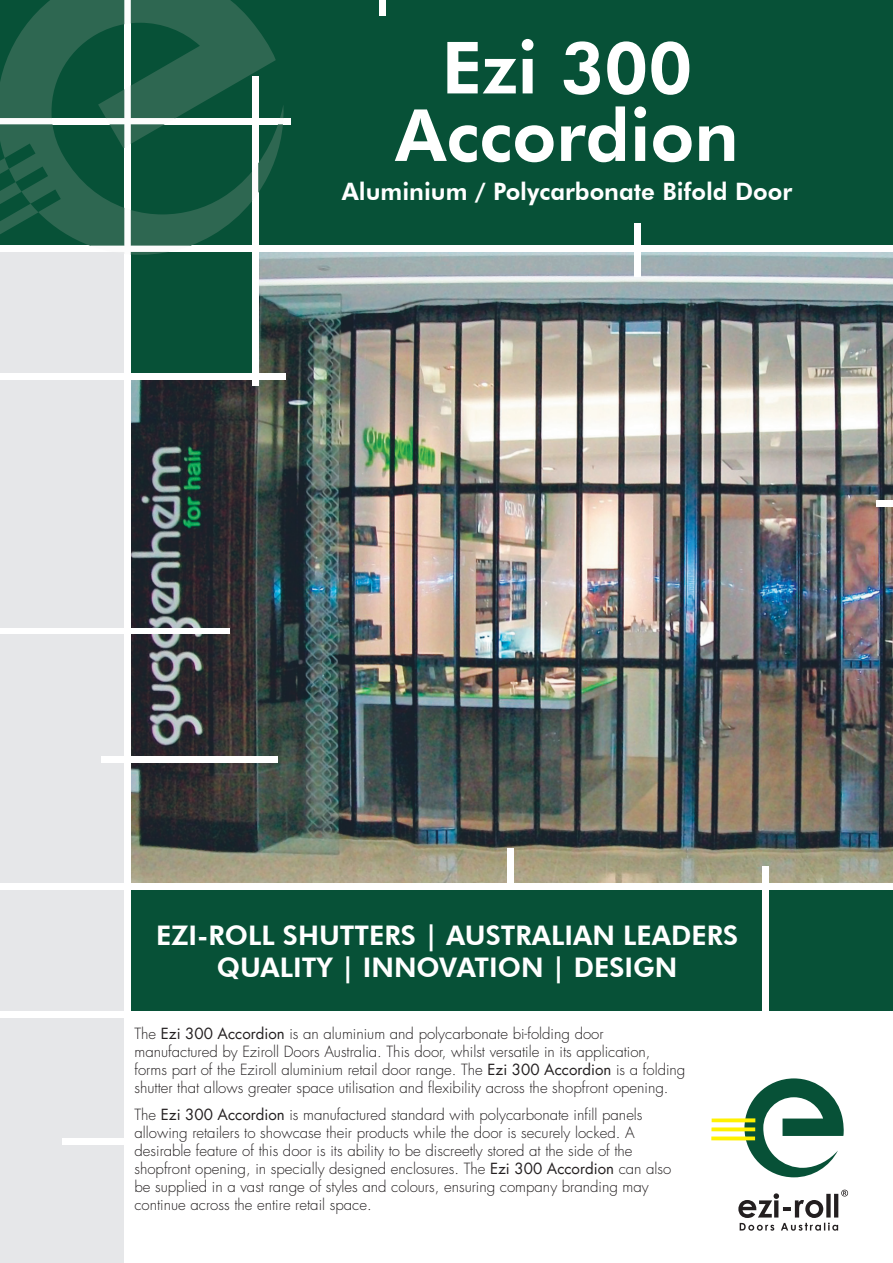
<style>
.page{position:relative;width:893px;height:1263px;background:#fff}
.page>*{position:absolute;margin:0;border:0;box-sizing:border-box;transform-origin:0 0}
.t1{font:800 72px/67.5px "Futura BT";color:#fff;text-align:center}
.t2{font:800 27px/32.4px "Futura BT";color:#fff;text-align:center}
.t3{font:800 24px "Futura BT";color:#fff}
.t4{font:300 15px/18px "Futura";color:#231f20}
.s1{font-family:"Futura LT";font-weight:400}
</style>
<div class="page">
<img style="left:131px;top:252px;width:762px;height:631px">
<div style="left:128px;top:249px;width:127px;height:127px;background:#075137"></div>
<div style="left:131px;top:887px;width:762px;height:127px;background:#075137"></div>
<div style="left:0;top:235px;width:128px;height:1028px;background:#e6e7e9"></div>
<div style="left:0;top:0;width:893px;height:249px;background:#075137"></div>
<div style="left:877px;top:501px;width:16px;height:6px;background:#fff"></div>
<div style="left:0;top:373px;width:285px;height:6px;background:#fff"></div>
<div style="left:0;top:246px;width:893px;height:6px;background:#fff"></div>
<div style="left:0;top:118px;width:291px;height:6px;background:#fff"></div>
<div style="left:0;top:628px;width:230px;height:6px;background:#fff"></div>
<div style="left:101px;top:756px;width:177px;height:6px;background:#fff"></div>
<div style="left:0;top:884px;width:893px;height:6px;background:#fff"></div>
<div style="left:0;top:1011px;width:893px;height:6px;background:#fff"></div>
<div style="left:62px;top:1139px;width:66px;height:6px;background:#fff"></div>
<div style="left:125px;top:0;width:6px;height:1263px;background:#fff"></div>
<div style="left:252px;top:76px;width:6px;height:309px;background:#fff"></div>
<div style="left:507px;top:848px;width:6px;height:39px;background:#fff"></div>
<div style="left:635px;top:223px;width:6px;height:53px;background:#fff"></div>
<div style="left:762px;top:866px;width:6px;height:148px;background:#fff"></div>
<svg style="left:738px;top:1190px;width:110px;height:41px"></svg>
<svg style="left:711px;top:1078px;width:133px;height:99px"></svg>
<div style="left:380px;top:0;width:6px;height:15px;background:#fff"></div>
<svg style="left:0;top:0;width:283px;height:255px"></svg>
<h1 class="t1" style="left:395px;top:34px;width:345px">Ezi 300<br>Accordion</h1>
<h3 class="t3" style="left:342px;top:177px;width:452px">Aluminium / Polycarbonate Bifold Door</h3>
<h2 class="t2" style="left:156px;top:919px;width:584px">EZI-ROLL SHUTTERS | AUSTRALIAN LEADERS<br>QUALITY | INNOVATION | DESIGN</h2>
<p class="t4" style="left:134px;top:1026px;width:552px">The <span class="s1">Ezi 300 Accordion</span> is an aluminium and polycarbonate bi-folding door manufactured by Eziroll Doors Australia. This door, whilst versatile in its application, forms part of the Eziroll aluminium retail door range. The <span class="s1">Ezi 300 Accordion</span> is a folding shutter that allows greater space utilisation and flexibility across the shopfront opening.</p>
<p class="t4" style="left:134px;top:1107px;width:538px">The <span class="s1">Ezi 300 Accordion</span> is manufactured standard with polycarbonate infill panels allowing retailers to showcase their products while the door is securely locked. A desirable feature of this door is its ability to be discreetly stored at the side of the shopfront opening, in specially designed enclosures. The <span class="s1">Ezi 300 Accordion</span> can also be supplied in a vast range of styles and colours, ensuring company branding may continue across the entire retail space.</p>
</div>
